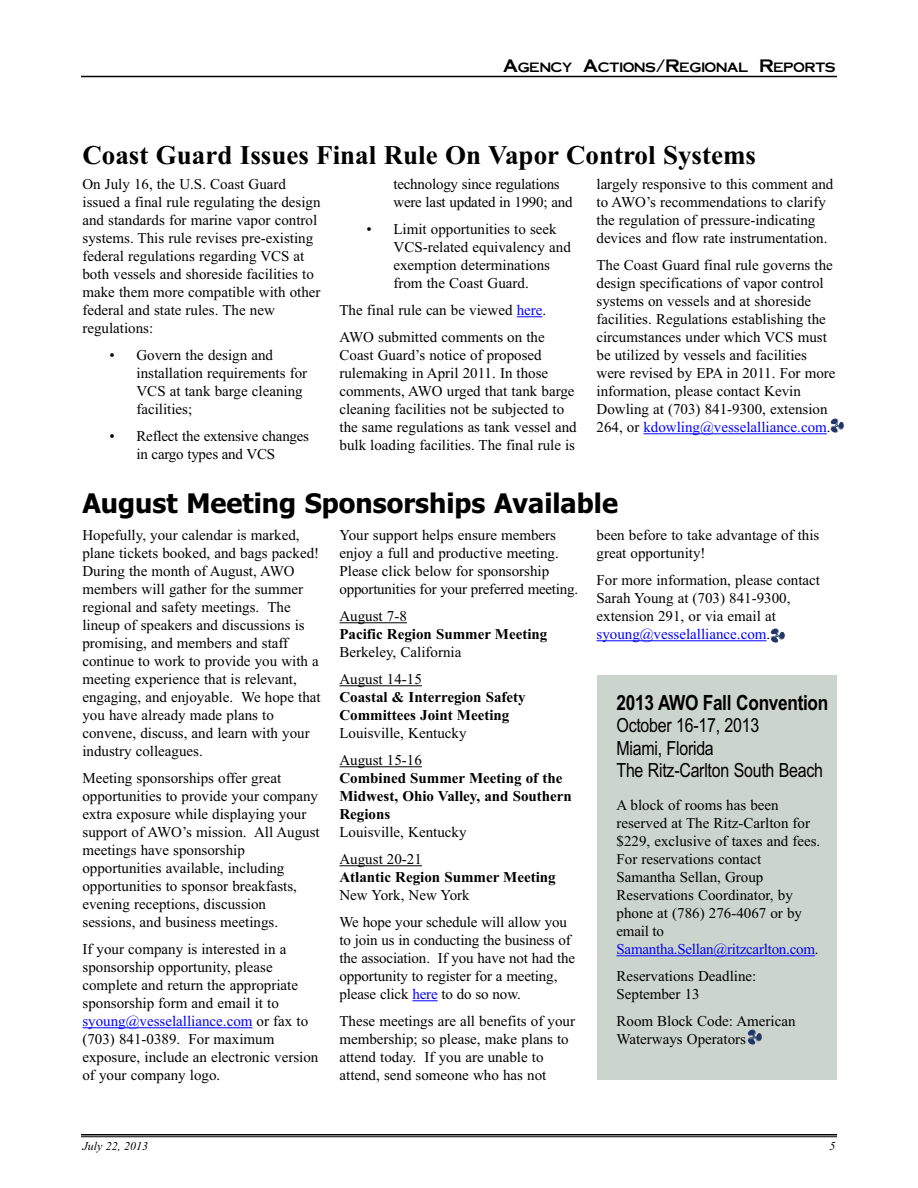
<style>
.page{position:relative;width:918px;height:1188px;background:#fff}
.page>*{position:absolute;margin:0;border:0;box-sizing:border-box;transform-origin:0 0}
.t1{font:700 27px "Times New Roman";color:#000}
.t2{font:700 27px "Tahoma";color:#000}
.t3{font:700 21px "Arial Narrow";letter-spacing:-.015em;color:#000}
.t4{font:19.5px/22.5px "Arial Narrow";letter-spacing:-.015em;color:#000}
.t5{font:15px/18px "Times New Roman";color:#000}
.t6{font:700 15px/18px "Times New Roman";color:#000}
.t7{font:13.5px "Cornerstone";color:#000}
.t8{font:italic 12px "Times New Roman";color:#000}
.s1{font-size:18px}
.s2{color:#00f}
</style>
<div class="page">
<hr style="left:81px;top:76px;width:756px;height:1px;background:#000">
<hr style="left:81px;top:1134px;width:756px;height:2px;background:#000">
<hr style="left:81px;top:1136px;width:756px;height:1px;background:#000">
<div style="left:598px;top:675px;width:239px;height:405px;background:#cbd4cd"></div>
<svg style="left:517px;top:316px;width:25px;height:1px"></svg>
<hr style="left:643px;top:433px;width:184px;height:1px;background:#00f">
<hr style="left:82px;top:1027px;width:171px;height:1px;background:#00f">
<hr style="left:339px;top:622px;width:68px;height:1px;background:#000">
<hr style="left:339px;top:685px;width:83px;height:1px;background:#000">
<hr style="left:339px;top:766px;width:83px;height:1px;background:#000">
<hr style="left:339px;top:865px;width:83px;height:1px;background:#000">
<svg style="left:412px;top:1000px;width:26px;height:1px"></svg>
<hr style="left:596px;top:640px;width:171px;height:1px;background:#00f">
<img style="left:771px;top:629px;width:13px;height:14px">
<hr style="left:617px;top:955px;width:198px;height:1px;background:#00f">
<img style="left:748px;top:1030px;width:13px;height:14px">
<img style="left:830px;top:418px;width:14px;height:15px">
<p class="t7" style="left:503px;top:60px;width:334px"><span class="s1">A</span>GENCY <span class="s1">A</span>CTIONS<span class="s1">/R</span>EGIONAL <span class="s1">R</span>EPORTS</p>
<h1 class="t1" style="left:82px;top:139px;width:675px">Coast Guard Issues Final Rule On Vapor Control Systems</h1>
<p class="t5" style="left:82px;top:175px;width:240px">On July 16, the U.S. Coast Guard issued a final rule regulating the design and standards for marine vapor control systems. This rule revises pre-existing federal regulations regarding VCS at both vessels and shoreside facilities to make them more compatible with other federal and state rules. The new regulations:</p>
<p class="t5" style="left:136px;top:346px;width:172px;text-indent:-27px">• Govern the design and installation requirements for<br>VCS at tank barge cleaning facilities;</p>
<p class="t5" style="left:109px;top:427px;width:201px;text-align:center">• Reflect the extensive changes in cargo types and VCS</p>
<p class="t5" style="left:394px;top:175px;width:181px">technology since regulations were last updated in 1990; and</p>
<p class="t5" style="left:394px;top:220px;width:179px;text-indent:-27px">• Limit opportunities to seek<br>VCS-related equivalency and exemption determinations from the Coast Guard.</p>
<p class="t5" style="left:340px;top:296px;width:208px;line-height:27px">The final rule can be viewed <span class="s2">here</span>.<br>AWO submitted comments on the</p>
<p class="t5" style="left:340px;top:346px;width:239px">Coast Guard’s notice of proposed rulemaking in April 2011. In those comments, AWO urged that tank barge cleaning facilities not be subjected to the same regulations as tank vessel and bulk loading facilities. The final rule is</p>
<p class="t5" style="left:597px;top:175px;width:238px">largely responsive to this comment and to AWO’s recommendations to clarify the regulation of pressure-indicating devices and flow rate instrumentation.</p>
<p class="t5" style="left:597px;top:256px;width:240px">The Coast Guard final rule governs the design specifications of vapor control systems on vessels and at shoreside facilities. Regulations establishing the circumstances under which VCS must be utilized by vessels and facilities were revised by EPA in 2011. For more information, please contact Kevin Dowling at (703) 841-9300, extension 264, or <span class="s2">kdowling@vesselalliance.com</span>.</p>
<h1 class="t2" style="left:82px;top:488px;width:537px">August Meeting Sponsorships Available</h1>
<p class="t5" style="left:82px;top:526px;width:240px">Hopefully, your calendar is marked, plane tickets booked, and bags packed!<br>During the month of August, AWO members will gather for the summer regional and safety meetings. The lineup of speakers and discussions is promising, and members and staff continue to work to provide you with a meeting experience that is relevant, engaging, and enjoyable. We hope that you have already made plans to convene, discuss, and learn with your industry colleagues.</p>
<p class="t5" style="left:82px;top:769px;width:239px">Meeting sponsorships offer great opportunities to provide your company extra exposure while displaying your support of AWO’s mission. All August meetings have sponsorship opportunities available, including opportunities to sponsor breakfasts, evening receptions, discussion sessions, and business meetings.</p>
<p class="t5" style="left:82px;top:940px;width:237px">If your company is interested in a sponsorship opportunity, please complete and return the appropriate sponsorship form and email it to <span class="s2">syoung@vesselalliance.com</span> or fax to (703) 841-0389. For maximum exposure, include an electronic version of your company logo.</p>
<p class="t5" style="left:339px;top:526px;width:240px">Your support helps ensure members enjoy a full and productive meeting.<br>Please click below for sponsorship opportunities for your preferred meeting.</p>
<p class="t5" style="left:339px;top:607px;width:69px">August 7-8</p>
<p class="t6" style="left:339px;top:625px;width:209px">Pacific Region Summer Meeting</p>
<p class="t5" style="left:339px;top:638px;width:123px;line-height:27px">Berkeley, California<br>August 14-15</p>
<p class="t6" style="left:339px;top:688px;width:188px">Coastal &amp; Interregion Safety<br>Committees Joint Meeting</p>
<p class="t5" style="left:339px;top:719px;width:129px;line-height:27px">Louisville, Kentucky<br>August 15-16</p>
<p class="t6" style="left:339px;top:769px;width:234px">Combined Summer Meeting of the<br>Midwest, Ohio Valley, and Southern<br>Regions</p>
<p class="t5" style="left:339px;top:818px;width:129px;line-height:27px">Louisville, Kentucky<br>August 20-21</p>
<p class="t6" style="left:339px;top:868px;width:218px">Atlantic Region Summer Meeting</p>
<p class="t5" style="left:339px;top:881px;width:229px;line-height:27px">New York, New York<br>We hope your schedule will allow you</p>
<p class="t5" style="left:339px;top:931px;width:237px">to join us in conducting the business of the association. If you have not had the opportunity to register for a meeting, please click <span class="s2">here</span> to do so now.</p>
<p class="t5" style="left:339px;top:1012px;width:237px">These meetings are all benefits of your membership; so please, make plans to attend today. If you are unable to attend, send someone who has not</p>
<p class="t5" style="left:597px;top:526px;width:224px">been before to take advantage of this great opportunity!</p>
<p class="t5" style="left:596px;top:571px;width:225px">For more information, please contact<br>Sarah Young at (703) 841-9300, extension 291, or via email at <span class="s2">syoung@vesselalliance.com</span>.</p>
<h2 class="t3" style="left:617px;top:690px;width:213px">2013 AWO Fall Convention</h2>
<h3 class="t4" style="left:617px;top:714px;width:208px">October 16-17, 2013<br>Miami, Florida<br>The Ritz-Carlton South Beach</h3>
<p class="t5" style="left:617px;top:796px;width:205px">A block of rooms has been reserved at The Ritz-Carlton for $229, exclusive of taxes and fees.<br>For reservations contact<br>Samantha Sellan, Group<br>Reservations Coordinator, by phone at (786) 276-4067 or by email to<br><span class="s2">Samantha.Sellan@ritzcarlton.com</span>.</p>
<p class="t5" style="left:617px;top:967px;width:141px">Reservations Deadline:<br>September 13</p>
<p class="t5" style="left:617px;top:1012px;width:181px">Room Block Code: American<br>Waterways Operators</p>
<p class="t8" style="left:82px;top:1139px;width:67px">July 22, 2013</p>
<p class="t8" style="left:830px;top:1139px;width:7px">5</p>
</div>
